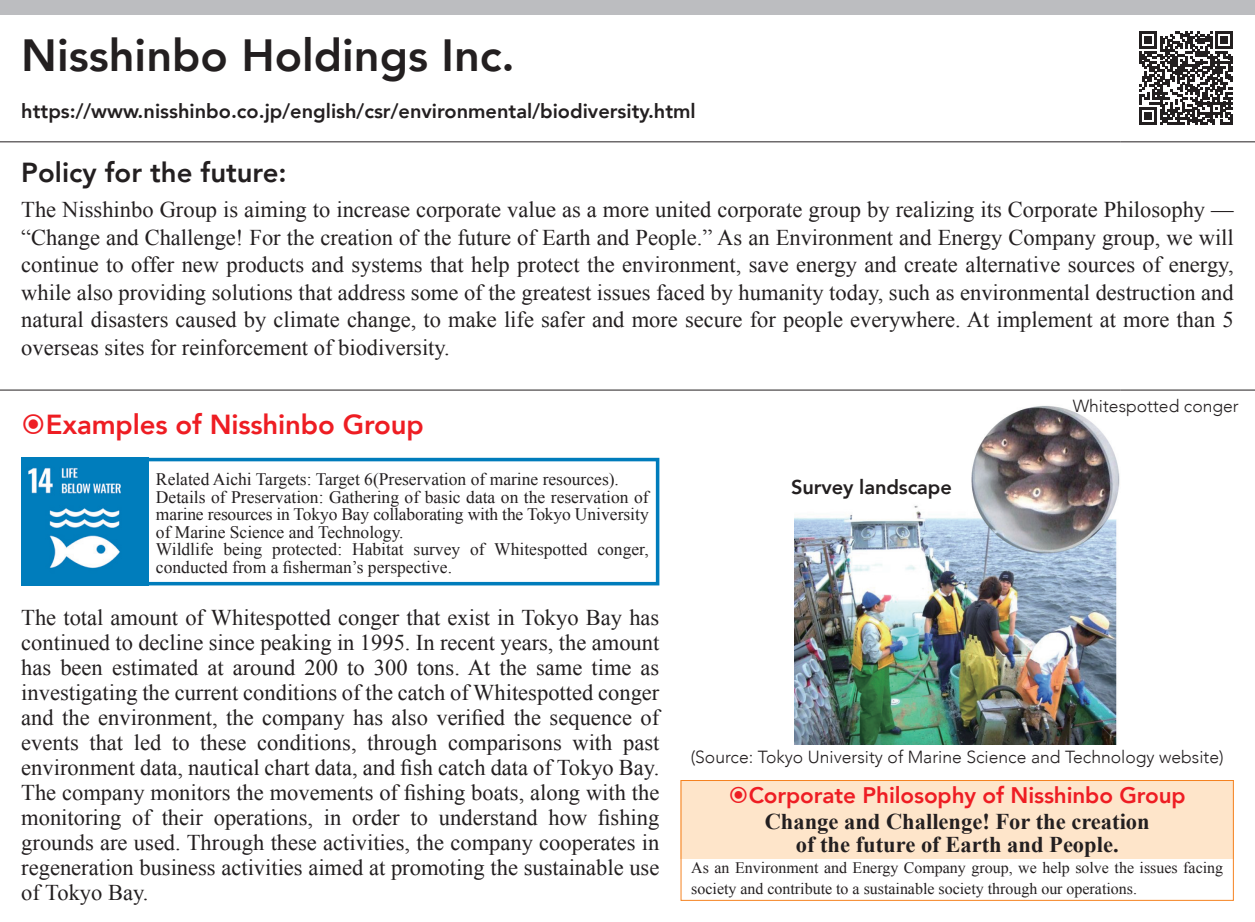
<style>
.page{position:relative;width:1255px;height:922px;background:#fff}
.page>*{position:absolute;margin:0;border:0;box-sizing:border-box;transform-origin:0 0}
.t1{font:800 45px "Avenir";color:#231f20}
.t2{font:800 27.5px "Avenir";letter-spacing:-.005em;color:#ee1d23}
.t3{font:800 27.5px "Avenir";color:#231f20}
.t4{font:22.5px/25px "Times New Roman";color:#231f20;text-align:justify}
.t5{font:700 22.5px/22.5px "Times New Roman";color:#231f20;text-align:center}
.t6{font:800 22.5px "Avenir";letter-spacing:-.005em;color:#ee1d23}
.t7{font:800 20px "Avenir";color:#231f20}
.t8{font:17.5px/17.5px "Times New Roman";color:#231f20}
.t9{font:300 17.5px "Avenir";color:#231f20}
.t10{font:16px/21.2px "Times New Roman";color:#231f20}
</style>
<div class="page">
<div style="left:0;top:0;width:1254px;height:14px;background:#bcbdc0"></div>
<hr style="left:0;top:141px;width:1120px;height:1px;background:#231f20">
<hr style="left:1120px;top:141px;width:134px;height:1px;background:#231f20">
<hr style="left:0;top:389px;width:1120px;height:1px;background:#231f20">
<hr style="left:1120px;top:389px;width:134px;height:1px;background:#231f20">
<div style="left:680px;top:780px;width:553px;height:77px;background:#fee5ca"></div>
<div style="left:680px;top:780px;width:553px;height:120px;border:1px solid #f58220"></div>
<img style="left:794px;top:406px;width:326px;height:338px">
<div style="left:145px;top:457px;width:514px;height:128px;border:4px solid #007cbb"></div>
<img style="left:21px;top:457px;width:128px;height:128px">
<svg style="left:1139px;top:31px;width:93px;height:94px"></svg>
<h1 class="t1" style="left:21px;top:20px;width:495px">Nisshinbo Holdings Inc.</h1>
<p class="t7" style="left:21px;top:96px;width:676px">https://www.nisshinbo.co.jp/english/csr/environmental/biodiversity.html</p>
<p class="t3" style="left:21px;top:151px;width:267px">Policy for the future:</p>
<p class="t4" style="left:21px;top:195px;width:1213px;line-height:27.5px">The Nisshinbo Group is aiming to increase corporate value as a more united corporate group by realizing its Corporate Philosophy — “Change and Challenge! For the creation of the future of Earth and People.” As an Environment and Energy Company group, we will continue to offer new products and systems that help protect the environment, save energy and create alternative sources of energy, while also providing solutions that address some of the greatest issues faced by humanity today, such as environmental destruction and natural disasters caused by climate change, to make life safer and more secure for people everywhere. At implement at more than 5 overseas sites for reinforcement of biodiversity.</p>
<p class="t2" style="left:46px;top:402px;width:379px">Examples of Nisshinbo Group</p>
<p class="t8" style="left:156px;top:470px;width:494px">Related Aichi Targets: Target 6(Preservation of marine resources).<br>Details of Preservation: Gathering of basic data on the reservation of marine resources in Tokyo Bay collaborating with the Tokyo University of Marine Science and Technology.<br>Wildlife being protected: Habitat survey of Whitespotted conger, conducted from a fisherman’s perspective.</p>
<p class="t4" style="left:21px;top:604px;width:639px">The total amount of Whitespotted conger that exist in Tokyo Bay has continued to decline since peaking in 1995. In recent years, the amount has been estimated at around 200 to 300 tons. At the same time as investigating the current conditions of the catch of Whitespotted conger and the environment, the company has also verified the sequence of events that led to these conditions, through comparisons with past environment data, nautical chart data, and fish catch data of Tokyo Bay.<br>The company monitors the movements of fishing boats, along with the monitoring of their operations, in order to understand how fishing grounds are used. Through these activities, the company cooperates in regeneration business activities aimed at promoting the sustainable use of Tokyo Bay.</p>
<p class="t7" style="left:791px;top:471px;width:162px">Survey landscape</p>
<p class="t9" style="left:1072px;top:395px;width:167px">Whitespotted conger</p>
<p class="t9" style="left:690px;top:746px;width:534px">(Source: Tokyo University of Marine Science and Technology website)</p>
<p class="t6" style="left:748px;top:777px;width:438px">Corporate Philosophy of Nisshinbo Group</p>
<p class="t5" style="left:764px;top:809px;width:386px">Change and Challenge! For the creation of the future of Earth and People.</p>
<p class="t10" style="left:691px;top:856px;width:533px">As an Environment and Energy Company group, we help solve the issues facing society and contribute to a sustainable society through our operations.</p>
</div>
